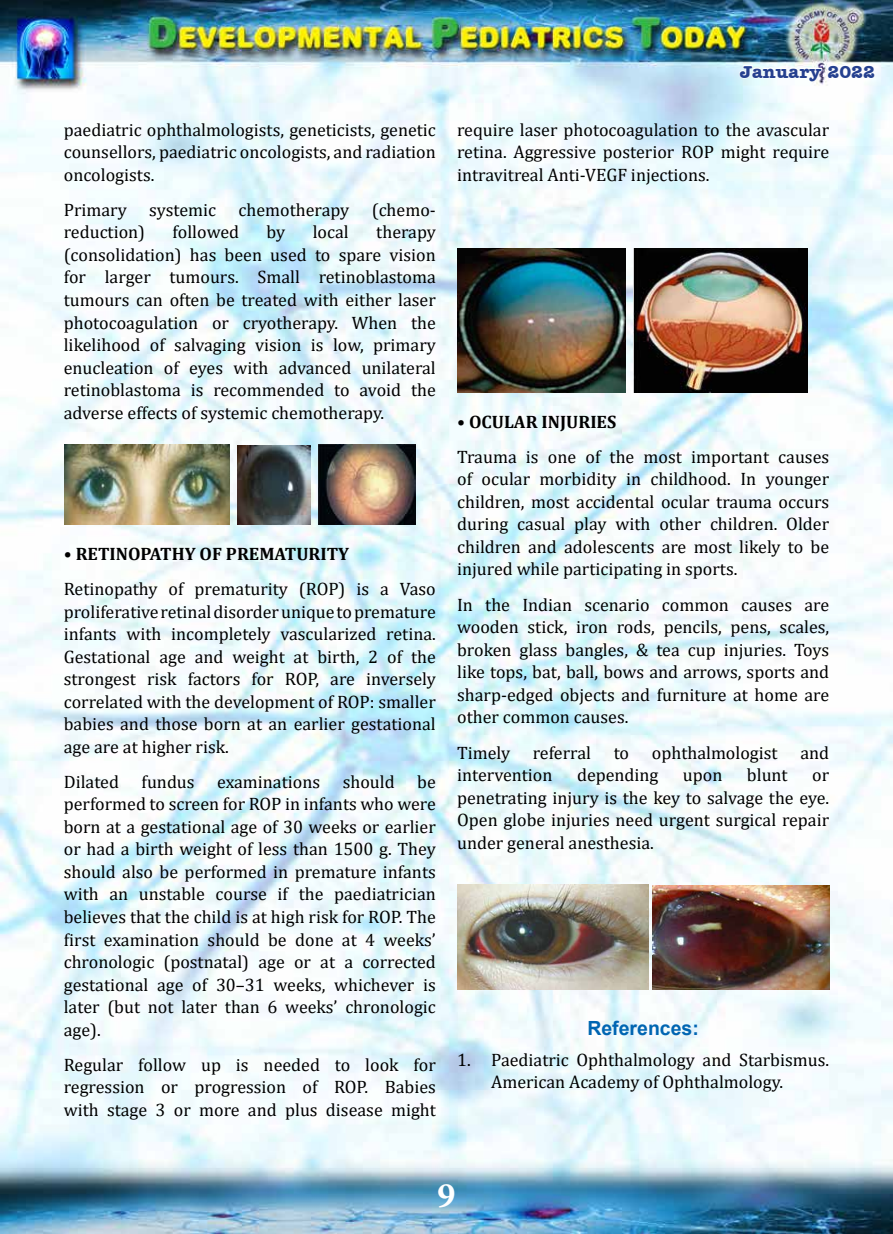
<style>
.page{position:relative;width:893px;height:1234px;background:#fff}
.page>*{position:absolute;margin:0;border:0;box-sizing:border-box;transform-origin:0 0}
.t1{font:700 36px "Minion Pro";color:#fff}
.t2{font:700 19.5px "Arial";color:#0065b2}
.t3{font:18px/22.5px "Cambria";color:#000;text-align:justify}
.t4{font:700 18px "Cambria";color:#000}
.t5{font:700 18px "Amer Typewriter IT Cby BT";color:#25408f}
</style>
<div class="page">
<img style="left:0;top:0;width:893px;height:1233px">
<svg style="left:738px;top:63px;width:138px;height:20px"></svg>
<img style="left:64px;top:444px;width:166px;height:80px">
<img style="left:238px;top:445px;width:72px;height:79px">
<img style="left:319px;top:444px;width:96px;height:80px">
<img style="left:458px;top:249px;width:167px;height:143px">
<img style="left:634px;top:248px;width:173px;height:144px">
<img style="left:457px;top:884px;width:191px;height:105px">
<img style="left:652px;top:885px;width:177px;height:104px">
<p class="t3" style="left:64px;top:118px;width:374px">paediatric ophthalmologists, geneticists, genetic counsellors, paediatric oncologists, and radiation oncologists.</p>
<p class="t3" style="left:64px;top:198px;width:154px">Primary systemic</p>
<p class="t3" style="left:239px;top:198px;width:112px">chemotherapy</p>
<p class="t3" style="left:372px;top:198px;width:64px">(chemo-</p>
<p class="t3" style="left:64px;top:221px;width:83px">reduction)</p>
<p class="t3" style="left:173px;top:221px;width:68px">followed</p>
<p class="t3" style="left:267px;top:221px;width:20px">by</p>
<p class="t3" style="left:313px;top:221px;width:38px">local</p>
<p class="t3" style="left:64px;top:221px;width:374px;text-indent:312px">therapy (consolidation) has been used to spare vision for larger tumours. Small retinoblastoma tumours can often be treated with either laser photocoagulation or cryotherapy. When the likelihood of salvaging vision is low, primary enucleation of eyes with advanced unilateral retinoblastoma is recommended to avoid the adverse effects of systemic chemotherapy.</p>
<p class="t4" style="left:64px;top:540px;width:24px">• RETINO</p>
<p class="t4" style="left:141px;top:540px;width:210px">PATHY OF PREMATURITY</p>
<p class="t3" style="left:64px;top:577px;width:374px">Retinopathy of prematurity (ROP) is a Vaso proliferative retinal disorder unique to premature infants with incompletely vascularized retina.<br>Gestational age and weight at birth, 2 of the strongest risk factors for ROP, are inversely correlated with the development of ROP: smaller babies and those born at an earlier gestational age are at higher risk.</p>
<p class="t3" style="left:64px;top:770px;width:374px">Dilated fundus examinations should be performed to screen for ROP in infants who were born at a gestational age of 30 weeks or earlier or had a birth weight of less than 1500 g. They should also be performed in premature infants with an unstable course if the paediatrician believes that the child is at high risk for ROP. The first examination should be done at 4 weeks’ chronologic (postnatal) age or at a corrected gestational age of 30–31 weeks, whichever is later (but not later than 6 weeks’ chronologic age).</p>
<p class="t3" style="left:64px;top:1053px;width:374px">Regular follow up is needed to look for regression or progression of ROP. Babies with stage 3 or more and plus disease might</p>
<p class="t5" style="left:740px;top:60px;width:137px">January 2022</p>
<p class="t3" style="left:457px;top:118px;width:374px">require laser photocoagulation to the avascular retina. Aggressive posterior ROP might require intravitreal Anti-VEGF injections.</p>
<p class="t4" style="left:457px;top:408px;width:161px">• OCULAR INJURIES</p>
<p class="t3" style="left:457px;top:445px;width:374px">Trauma is one of the most important causes of ocular morbidity in childhood. In younger children, most accidental ocular trauma occurs during casual play with other children. Older children and adolescents are most likely to be injured while participating in sports.</p>
<p class="t3" style="left:457px;top:593px;width:374px">In the Indian scenario common causes are wooden stick, iron rods, pencils, pens, scales, broken glass bangles, &amp; tea cup injuries. Toys like tops, bat, ball, bows and arrows, sports and sharp-edged objects and furniture at home are other common causes.</p>
<p class="t3" style="left:457px;top:741px;width:55px">Timely</p>
<p class="t3" style="left:533px;top:741px;width:60px">referral</p>
<p class="t3" style="left:614px;top:741px;width:17px">to</p>
<p class="t3" style="left:652px;top:741px;width:127px">ophthalmologist</p>
<p class="t3" style="left:800px;top:741px;width:30px">and</p>
<p class="t3" style="left:457px;top:763px;width:97px">intervention</p>
<p class="t3" style="left:577px;top:763px;width:83px">depending</p>
<p class="t3" style="left:683px;top:763px;width:41px">upon</p>
<p class="t3" style="left:747px;top:763px;width:42px">blunt</p>
<p class="t3" style="left:457px;top:763px;width:374px;text-indent:355px">or penetrating injury is the key to salvage the eye.<br>Open globe injuries need urgent surgical repair under general anesthesia.</p>
<p class="t2" style="left:587px;top:1013px;width:113px">References:</p>
<p class="t3" style="left:491px;top:1047px;width:340px;text-indent:-34px">1. Paediatric Ophthalmology and Starbismus.<br>American Academy of Ophthalmology.</p>
<h1 class="t1" style="left:437px;top:1169px;width:19px">9</h1>
</div>
